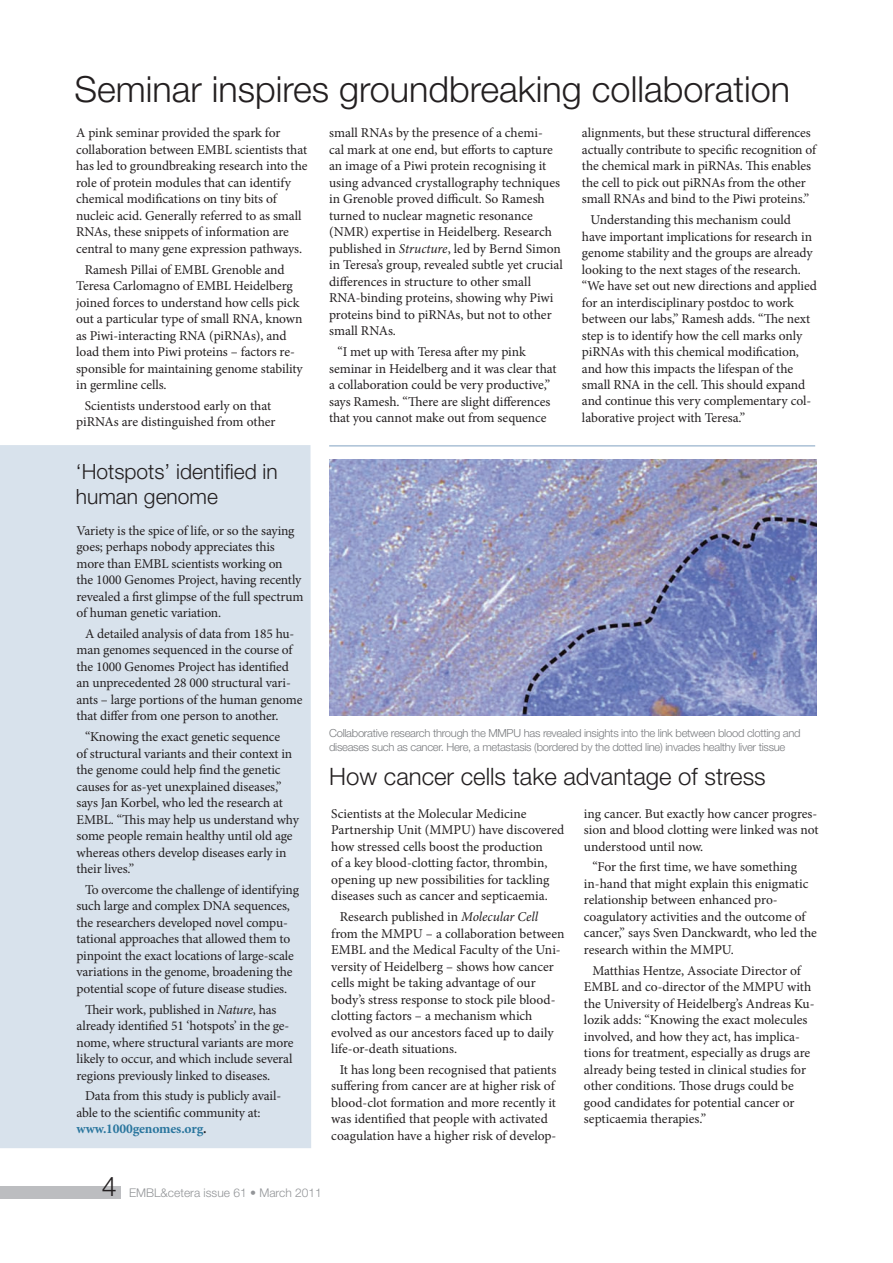
<style>
.page{position:relative;width:893px;height:1263px;background:#fff}
.page>*{position:absolute;margin:0;border:0;box-sizing:border-box;transform-origin:0 0}
.t1{font:300 36px "Helvetica Neue LT Pro";color:#231f20}
.t2{font:300 27px "Helvetica Neue LT Pro";color:#231f20}
.t3{font:300 24px "Helvetica Neue LT Pro";color:#231f20}
.t4{font:300 21px/25.5px "Helvetica Neue LT Pro";color:#231f20}
.t5{font:13.5px/16.5px "Minion Pro";letter-spacing:-.005em;color:#231f20}
.t6{font:300 12px "Helvetica Neue LT Pro";color:#939598}
.t7{font:300 11.1px/14.1px "Helvetica Neue LT Pro";letter-spacing:-.025em;color:#7b7d80}
.s1{font-style:italic}
.s2{font-weight:700;color:#2a769e}
.s3{font-weight:700}
</style>
<div class="page">
<div style="left:0;top:1186px;width:121px;height:13px;background:#bcbdc0"></div>
<div style="left:0;top:445px;width:311px;height:703px;background:#d8e2ec"></div>
<img style="left:329px;top:459px;width:488px;height:256px">
<hr style="left:329px;top:445px;width:486px;height:2px;background:#aac1d6">
<h1 class="t1" style="left:74px;top:67px;width:717px">Seminar inspires groundbreaking collaboration</h1>
<p class="t5" style="left:76px;top:125px;width:233px">A pink seminar provided the spark for collaboration between EMBL scientists that has led to groundbreaking research into the role of protein modules that can identify chemical modifications on tiny bits of nucleic acid. Generally referred to as small RNAs, these snippets of information are central to many gene expression pathways.</p>
<p class="t5" style="left:76px;top:261px;width:228px;text-indent:9px">Ramesh Pillai of EMBL Grenoble and Teresa Carlomagno of EMBL Heidelberg joined forces to understand how cells pick out a particular type of small RNA, known as Piwi-interacting RNA (piRNAs), and load them into Piwi proteins – factors re&shy;sponsible for maintaining genome stability in germline cells.</p>
<p class="t5" style="left:76px;top:397px;width:201px;text-align:center">Scientists understood early on that piRNAs are distinguished from other</p>
<p class="t5" style="left:582px;top:125px;width:236px">alignments, but these structural differences actually contribute to specific recognition of the chemical mark in piRNAs. This enables the cell to pick out piRNAs from the other small RNAs and bind to the Piwi proteins.”</p>
<p class="t5" style="left:582px;top:211px;width:236px;text-indent:9px">Understanding this mechanism could have important implications for research in genome stability and the groups are already looking to the next stages of the research. “We have set out new directions and applied for an interdisciplinary postdoc to work between our labs,” Ramesh adds. “The next step is to identify how the cell marks only piRNAs with this chemical modification, and how this impacts the lifespan of the small RNA in the cell. This should expand and continue this very complementary col&shy;laborative project with Teresa.”</p>
<p class="t5" style="left:329px;top:125px;width:235px">small RNAs by the presence of a chemi-<br>cal mark at one end, but efforts to capture an image of a Piwi protein recognising it using advanced crystallography techniques in Grenoble proved difficult. So Ramesh turned to nuclear magnetic resonance (NMR) expertise in Heidelberg. Research published in <span class="s1">Structure</span>, led by Bernd Simon in Teresa’s group, revealed subtle yet crucial differences in structure to other small RNA-binding proteins, showing why Piwi proteins bind to piRNAs, but not to other small RNAs.</p>
<p class="t5" style="left:329px;top:344px;width:229px;text-indent:9px">“I met up with Teresa after my pink seminar in Heidelberg and it was clear that a collaboration could be very productive,” says Ramesh. “There are slight differences that you cannot make out from sequence</p>
<h3 class="t4" style="left:76px;top:458px;width:203px">‘Hotspots’ identified in human genome</h3>
<p class="t5" style="left:77px;top:522px;width:229px">Variety is the spice of life, or so the saying goes; perhaps nobody appreciates this more than EMBL scientists working on<br>the 1000 Genomes Project, having recently revealed a first glimpse of the full spectrum of human genetic variation.</p>
<p class="t5" style="left:77px;top:625px;width:227px;text-indent:9px">A detailed analysis of data from 185 hu&shy;man genomes sequenced in the course of the 1000 Genomes Project has identified an unprecedented 28 000 structural vari&shy;ants – large portions of the human genome that differ from one person to another.</p>
<p class="t5" style="left:77px;top:729px;width:224px;text-indent:9px">“Knowing the exact genetic sequence<br>of structural variants and their context in the genome could help find the genetic causes for as-yet unexplained diseases,” says Jan Korbel, who led the research at EMBL. “This may help us understand why some people remain healthy until old age whereas others develop diseases early in their lives.”</p>
<p class="t5" style="left:77px;top:881px;width:224px;text-indent:9px">To overcome the challenge of identifying such large and complex DNA sequences, the researchers developed novel compu&shy;tational approaches that allowed them to pinpoint the exact locations of large-scale variations in the genome, broadening the potential scope of future disease studies.</p>
<p class="t5" style="left:77px;top:1001px;width:218px;text-indent:9px">Their work, published in <span class="s1">Nature</span>, has already identified 51 ‘hotspots’ in the ge&shy;nome, where structural variants are more likely to occur, and which include several regions previously linked to diseases.</p>
<p class="t5" style="left:77px;top:1088px;width:206px;text-indent:9px">Data from this study is publicly avail&shy;able to the scientific community at: <span class="s2">www.1000genomes.org</span><span class="s3">.</span></p>
<p class="t7" style="left:329px;top:726px;width:473px">Collaborative research through the MMPU has revealed insights into the link between blood clotting and diseases such as cancer. Here, a metastasis (bordered by the dotted line) invades healthy liver tissue</p>
<h3 class="t3" style="left:329px;top:762px;width:438px">How cancer cells take advantage of stress</h3>
<p class="t5" style="left:331px;top:805px;width:235px">Scientists at the Molecular Medicine Partnership Unit (MMPU) have discovered how stressed cells boost the production<br>of a key blood-clotting factor, thrombin, opening up new possibilities for tackling diseases such as cancer and septicaemia.</p>
<p class="t5" style="left:331px;top:908px;width:235px;text-indent:9px">Research published in <span class="s1">Molecular Cell </span>from the MMPU – a collaboration between EMBL and the Medical Faculty of the Uni&shy;versity of Heidelberg – shows how cancer cells might be taking advantage of our body’s stress response to stock pile blood&shy;clotting factors – a mechanism which evolved as our ancestors faced up to daily life-or-death situations.</p>
<p class="t5" style="left:331px;top:1061px;width:227px;text-indent:9px">It has long been recognised that patients suffering from cancer are at higher risk of blood-clot formation and more recently it was identified that people with activated coagulation have a higher risk of develop-</p>
<p class="t5" style="left:584px;top:805px;width:236px;text-align:justify">ing cancer. But exactly how cancer progres&shy;sion and blood clotting were linked was not understood until now.</p>
<p class="t5" style="left:584px;top:859px;width:235px;text-indent:9px">“For the first time, we have something in-hand that might explain this enigmatic relationship between enhanced pro&shy;coagulatory activities and the outcome of cancer,” says Sven Danckwardt, who led the research within the MMPU.</p>
<p class="t5" style="left:584px;top:962px;width:232px;text-indent:9px">Matthias Hentze, Associate Director of EMBL and co-director of the MMPU with the University of Heidelberg’s Andreas Ku&shy;lozik adds: “Knowing the exact molecules involved, and how they act, has implica&shy;tions for treatment, especially as drugs are already being tested in clinical studies for other conditions. Those drugs could be good candidates for potential cancer or septicaemia therapies.”</p>
<h2 class="t2" style="left:102px;top:1169px;width:17px">4</h2>
<p class="t6" style="left:129px;top:1185px;width:194px">EMBL&amp;cetera issue 61 • March 2011</p>
</div>
